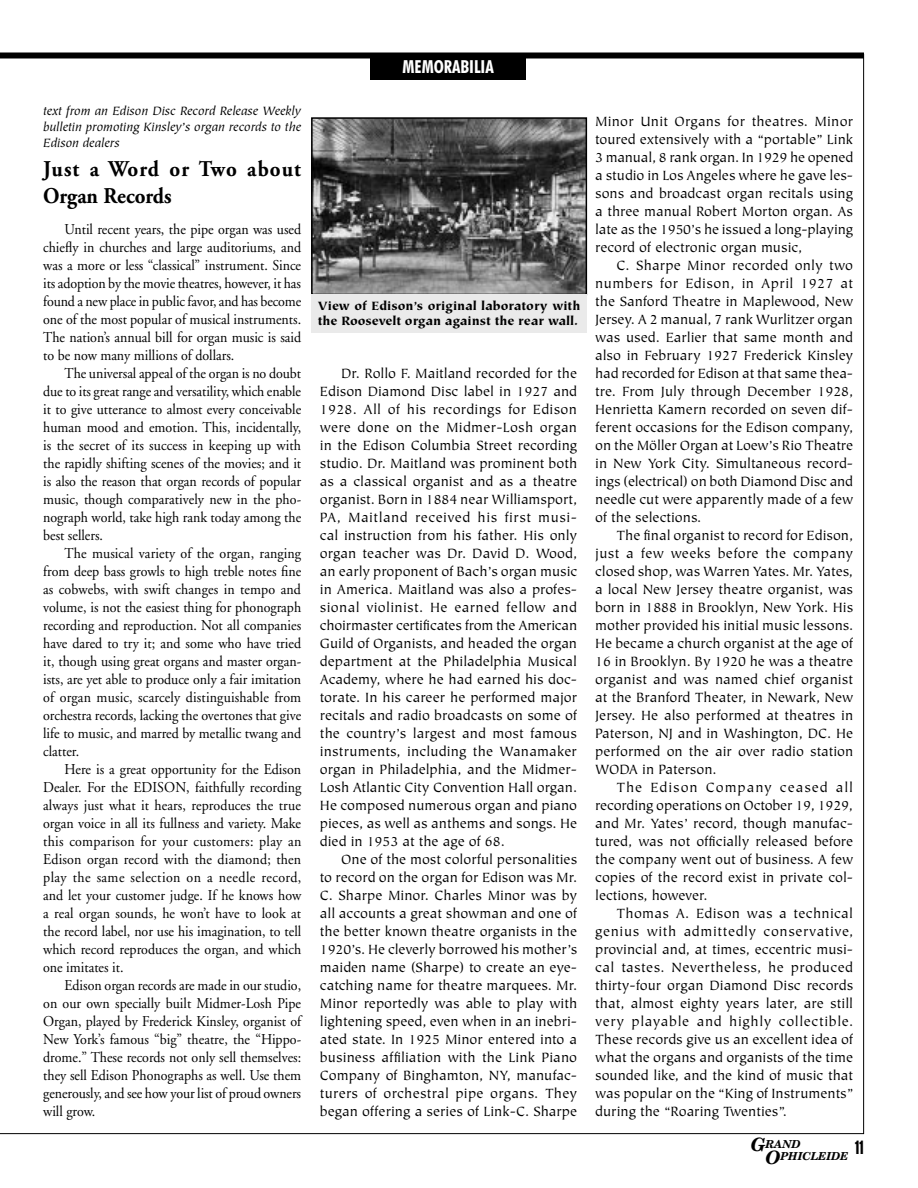
<style>
.page{position:relative;width:918px;height:1188px;background:#fff}
.page>*{position:absolute;margin:0;border:0;box-sizing:border-box;transform-origin:0 0}
.t1{font:700 22.5px/27px "Adobe Garamond";color:#000;scale:.93 1}
.t2{font:700 condensed 18px "Futura BT";color:#fff}
.t3{font:16.5px "Compacta BT";color:#000}
.t4{font:15px/18px "Tiepolo";color:#000;text-align:justify}
.t5{font:15px/18px "Adobe Garamond";color:#000;text-align:justify;scale:.93 1}
.t6{font:italic 13.5px/16.2px "Tiepolo";color:#000;text-align:justify}
.t7{font:900 13.5px/15px "Tiepolo";color:#000}
.t8{font:italic 700 10.95px/11.7px "Century Schoolbook BT";letter-spacing:-.01em;color:#000}
.s1{font-size:18.3px}
</style>
<div class="page">
<div style="left:0;top:52px;width:864px;height:6px;background:#000"></div>
<div style="left:370px;top:54px;width:156px;height:25px;background:#000"></div>
<img style="left:314px;top:120px;width:270px;height:172px">
<div style="left:311px;top:117px;width:276px;height:178px;border:2px solid #000"></div>
<div style="left:311px;top:294px;width:276px;height:39px;background:#eaeaea"></div>
<p class="t6" style="left:43px;top:103px;width:260px">text from an Edison Disc Record Release Weekly bulletin promoting Kinsley’s organ records to the Edison dealers</p>
<h1 class="t1" style="left:43px;top:156px;width:279px">Just a Word or Two about<br>Organ Records</h1>
<p class="t5" style="left:43px;top:221px;width:279px;text-indent:21px">Until recent years, the pipe organ was used chiefly in churches and large auditoriums, and was a more or less “classical” instrument. Since its adoption by the movie theatres, however, it has found a new place in public favor, and has become one of the most popular of musical instruments.<br>The nation’s annual bill for organ music is said to be now many millions of dollars.</p>
<p class="t5" style="left:43px;top:365px;width:279px;text-indent:21px">The universal appeal of the organ is no doubt due to its great range and versatility, which enable it to give utterance to almost every conceivable human mood and emotion. This, incidentally, is the secret of its success in keeping up with the rapidly shifting scenes of the movies; and it is also the reason that organ records of popular music, though comparatively new in the pho&shy;nograph world, take high rank today among the best sellers.</p>
<p class="t5" style="left:43px;top:545px;width:279px;text-indent:21px">The musical variety of the organ, ranging from deep bass growls to high treble notes fine as cobwebs, with swift changes in tempo and volume, is not the easiest thing for phonograph recording and reproduction. Not all companies have dared to try it; and some who have tried it, though using great organs and master organ&shy;ists, are yet able to produce only a fair imitation of organ music, scarcely distinguishable from orchestra records, lacking the overtones that give life to music, and marred by metallic twang and clatter.</p>
<p class="t5" style="left:43px;top:761px;width:279px;text-indent:21px">Here is a great opportunity for the Edison Dealer. For the EDISON, faithfully recording always just what it hears, reproduces the true organ voice in all its fullness and variety. Make this comparison for your customers: play an Edison organ record with the diamond; then play the same selection on a needle record, and let your customer judge. If he knows how a real organ sounds, he won’t have to look at the record label, nor use his imagination, to tell which record reproduces the organ, and which one imitates it.</p>
<p class="t5" style="left:43px;top:977px;width:279px;text-indent:21px">Edison organ records are made in our studio, on our own specially built Midmer-Losh Pipe Organ, played by Frederick Kinsley, organist of New York’s famous “big” theatre, the “Hippo&shy;drome.” These records not only sell themselves: they sell Edison Phonographs as well. Use them generously, and see how your list of proud owners will grow.</p>
<p class="t2" style="left:403px;top:56px;width:93px">MEMORABILIA</p>
<p class="t7" style="left:318px;top:299px;width:264px">View of Edison’s original laboratory with the Roosevelt organ against the rear wall.</p>
<p class="t4" style="left:320px;top:365px;width:259px;text-indent:21px">Dr. Rollo F. Maitland recorded for the Edison Diamond Disc label in 1927 and 1928. All of his recordings for Edison were done on the Midmer-Losh organ in the Edison Columbia Street recording studio. Dr. Maitland was prominent both as a classical organist and as a theatre organist. Born in 1884 near Williamsport, PA, Maitland received his first musi&shy;cal instruction from his father. His only organ teacher was Dr. David D. Wood, an early proponent of Bach’s organ music in America. Maitland was also a profes&shy;sional violinist. He earned fellow and choirmaster certificates from the American Guild of Organists, and headed the organ department at the Philadelphia Musical Academy, where he had earned his doc&shy;torate. In his career he performed major recitals and radio broadcasts on some of the country’s largest and most famous instruments, including the Wanamaker organ in Philadelphia, and the Midmer-Losh Atlantic City Convention Hall organ.<br>He composed numerous organ and piano pieces, as well as anthems and songs. He died in 1953 at the age of 68.</p>
<p class="t4" style="left:320px;top:851px;width:259px;text-indent:21px">One of the most colorful personalities to record on the organ for Edison was Mr.<br>C. Sharpe Minor. Charles Minor was by all accounts a great showman and one of the better known theatre organists in the 1920’s. He cleverly borrowed his mother’s maiden name (Sharpe) to create an eye&shy;catching name for theatre marquees. Mr.<br>Minor reportedly was able to play with lightening speed, even when in an inebri&shy;ated state. In 1925 Minor entered into a business affiliation with the Link Piano Company of Binghamton, NY, manufac&shy;turers of orchestral pipe organs. They began offering a series of Link-C. Sharpe</p>
<p class="t4" style="left:595px;top:113px;width:260px">Minor Unit Organs for theatres. Minor toured extensively with a “portable” Link 3 manual, 8 rank organ. In 1929 he opened a studio in Los Angeles where he gave les&shy;sons and broadcast organ recitals using a three manual Robert Morton organ. As late as the 1950’s he issued a long-playing record of electronic organ music,</p>
<p class="t4" style="left:595px;top:257px;width:260px;text-indent:21px">C. Sharpe Minor recorded only two numbers for Edison, in April 1927 at the Sanford Theatre in Maplewood, New Jersey. A 2 manual, 7 rank Wurlitzer organ was used. Earlier that same month and also in February 1927 Frederick Kinsley had recorded for Edison at that same thea&shy;tre. From July through December 1928, Henrietta Kamern recorded on seven dif&shy;ferent occasions for the Edison company, on the Möller Organ at Loew’s Rio Theatre in New York City. Simultaneous record&shy;ings (electrical) on both Diamond Disc and needle cut were apparently made of a few of the selections.</p>
<p class="t4" style="left:595px;top:527px;width:260px;text-indent:21px">The final organist to record for Edison, just a few weeks before the company closed shop, was Warren Yates. Mr. Yates, a local New Jersey theatre organist, was born in 1888 in Brooklyn, New York. His mother provided his initial music lessons.<br>He became a church organist at the age of 16 in Brooklyn. By 1920 he was a theatre organist and was named chief organist at the Branford Theater, in Newark, New Jersey. He also performed at theatres in Paterson, NJ and in Washington, DC. He performed on the air over radio station WODA in Paterson.</p>
<p class="t4" style="left:595px;top:779px;width:260px;text-indent:21px">The Edison Company ceased all recording operations on October 19, 1929, and Mr. Yates’ record, though manufac&shy;tured, was not officially released before the company went out of business. A few copies of the record exist in private col&shy;lections, however.</p>
<p class="t4" style="left:595px;top:905px;width:260px;text-indent:21px">Thomas A. Edison was a technical genius with admittedly conservative, provincial and, at times, eccentric musi&shy;cal tastes. Nevertheless, he produced thirty-four organ Diamond Disc records that, almost eighty years later, are still very playable and highly collectible.<br>These records give us an excellent idea of what the organs and organists of the time sounded like, and the kind of music that was popular on the “King of Instruments” during the “Roaring Twenties”.</p>
<p class="t8" style="left:765px;top:1138px;width:85px;text-indent:-15px"><span class="s1">G</span>RAND<br><span class="s1">O</span>PHICLEIDE</p>
<p class="t3" style="left:855px;top:1138px;width:10px">11</p>
</div>
